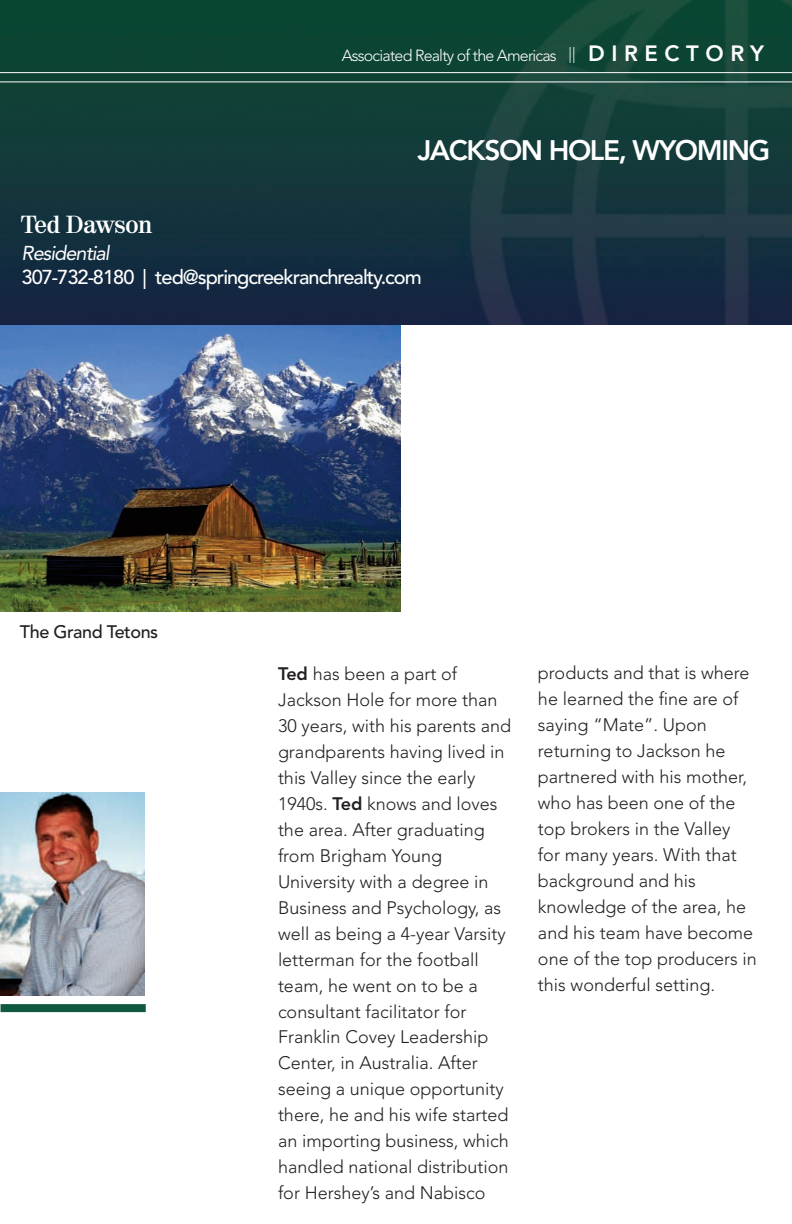
<style>
.page{position:relative;width:792px;height:1224px;background:#fff}
.page>*{position:absolute;margin:0;border:0;box-sizing:border-box;transform-origin:0 0}
.t1{font:800 28px "Avenir LT Std";letter-spacing:-.05em;color:#fff}
.t2{font:700 24px "Valencia";color:#fff}
.t3{font:500 20px "Avenir LT Std";letter-spacing:-.05em;color:#fff}
.t4{font:italic 20px "Avenir LT Std";letter-spacing:-.05em;color:#fff}
.t5{font:300 18px/26px "Avenir LT Std";color:#231f20}
.t6{font:500 18px "Avenir LT Std";letter-spacing:-.025em;color:#231f20}
.t7{font:300 16px "Avenir LT Std";letter-spacing:-.05em;color:#fff}
.s1{font-weight:800;font-size:22px}
.s2{font-weight:800}
</style>
<div class="page">
<img style="left:0;top:325px;width:400px;height:287px">
<img style="left:0;top:0;width:792px;height:325px">
<hr style="left:0;top:321px;width:400px;height:4px;background:#162242">
<hr style="left:0;top:72px;width:792px;height:1px;background:#fff">
<hr style="left:0;top:82px;width:792px;height:1px;background:#fff">
<div style="left:1px;top:1004px;width:145px;height:8px;background:#105941"></div>
<img style="left:1px;top:793px;width:144px;height:203px">
<p class="t7" style="left:342px;top:49px;width:424px">Associated Realty of the Americas || <span class="s1">D I R E C T O R Y</span></p>
<h1 class="t1" style="left:417px;top:139px;width:355px">JACKSON HOLE, WYOMING</h1>
<h2 class="t2" style="left:22px;top:216px;width:132px">Ted Dawson</h2>
<p class="t4" style="left:22px;top:245px;width:90px">Residential</p>
<p class="t3" style="left:22px;top:269px;width:402px">307-732-8180 | ted@springcreekranchrealty.com</p>
<p class="t6" style="left:20px;top:624px;width:140px">The Grand Tetons</p>
<p class="t5" style="left:278px;top:662px;width:235px"><span class="s2">Ted</span> has been a part of<br>Jackson Hole for more than<br>30 years, with his parents and grandparents having lived in this Valley since the early<br>1940s. <span class="s2">Ted</span> knows and loves the area. After graduating from Brigham Young<br>University with a degree in<br>Business and Psychology, as well as being a 4-year Varsity letterman for the football team, he went on to be a consultant facilitator for<br>Franklin Covey Leadership<br>Center, in Australia. After seeing a unique opportunity there, he and his wife started an importing business, which handled national distribution for Hershey’s and Nabisco</p>
<p class="t5" style="left:538px;top:662px;width:220px">products and that is where he learned the fine are of saying “Mate”. Upon returning to Jackson he partnered with his mother, who has been one of the top brokers in the Valley for many years. With that background and his knowledge of the area, he and his team have become one of the top producers in this wonderful setting.</p>
</div>
